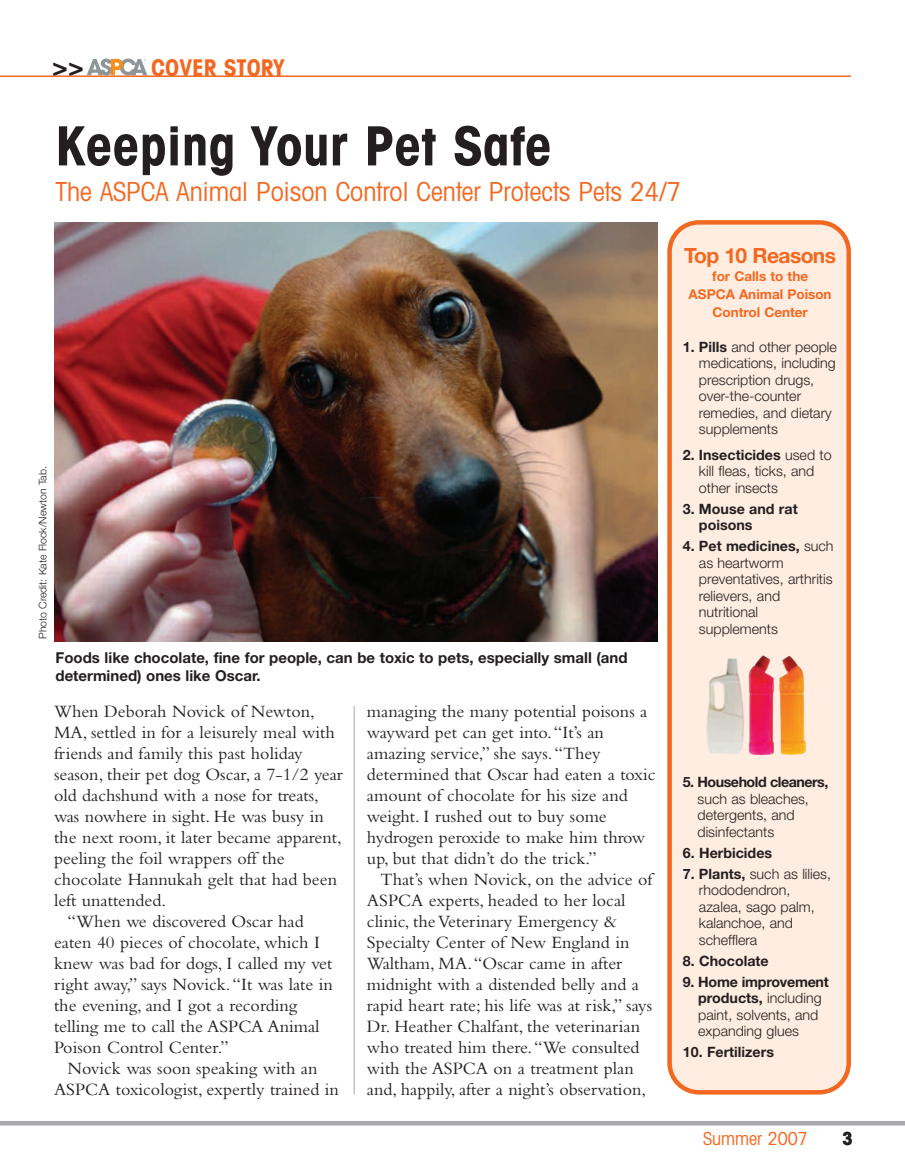
<style>
.page{position:relative;width:905px;height:1175px;background:#fff}
.page>*{position:absolute;margin:0;border:0;box-sizing:border-box;transform-origin:0 0}
.t1{font:700 condensed 54px "Avant Garde";color:#231f20}
.t2{font:condensed 26.25px "Avant Garde";color:#f36821}
.t3{font:700 26.25px "Helvetica Neue";color:#231f20}
.t4{font:700 condensed 23.1px "Avant Garde";color:#f36821}
.t5{font:700 21px "Helvetica Neue";letter-spacing:-.03em;color:#f36821}
.t6{font:18px/21px "Bembo";color:#231f20}
.t7{font:condensed 18px "Avant Garde";color:#f36821}
.t8{font:700 condensed 18px "Avant Garde";color:#231f20}
.t9{font:700 15px/18px "Helvetica Neue";color:#231f20}
.t10{font:300 14.25px/16.5px "Helvetica Neue";color:#231f20}
.t11{font:700 14.25px/16.5px "Helvetica Neue";color:#231f20}
.t12{font:700 14.25px "Helvetica Neue";letter-spacing:-.035em;color:#231f20}
.t13{font:700 13.5px/18px "Helvetica Neue";color:#f36821;text-align:center}
.t14{font:300 10.5px "Helvetica Neue";color:#231f20}
.s1{font-weight:700}
</style>
<div class="page">
<svg style="left:667px;top:220px;width:183px;height:874px;background:#fce1d1"></svg>
<svg style="left:87px;top:59px;width:60px;height:16px"></svg>
<hr style="left:354px;top:706px;width:1px;height:388px;background:#a8a9ad">
<div style="left:0;top:1120px;width:904px;height:5px;background:#a8a9ad"></div>
<hr style="left:0;top:75px;width:850px;height:2px;background:#f36821">
<img style="left:54px;top:222px;width:603px;height:419px">
<img style="left:706px;top:658px;width:36px;height:70px">
<h2 class="t3" style="left:52px;top:57px;width:33px">&gt;&gt;</h2>
<p class="t4" style="left:151px;top:59px;width:135px">COVER STORY</p>
<h1 class="t1" style="left:56px;top:126px;width:498px">Keeping Your Pet Safe</h1>
<h2 class="t2" style="left:56px;top:182px;width:627px">The ASPCA Animal Poison Control Center Protects Pets 24/7</h2>
<p class="t14" style="left:39px;top:639px;width:174px;rotate:-90deg">Photo Credit: Kate Flock/Newton Tab.</p>
<p class="t9" style="left:56px;top:650px;width:573px">Foods like chocolate, fine for people, can be toxic to pets, especially small (and determined) ones like Oscar.</p>
<p class="t5" style="left:684px;top:248px;width:153px">Top 10 Reasons</p>
<p class="t13" style="left:688px;top:269px;width:144px">for Calls to the<br>ASPCA Animal Poison<br>Control Center</p>
<p class="t10" style="left:699px;top:340px;width:139px;text-indent:-16px"><span class="s1">1. Pills</span> and other people medications, including prescription drugs, over-the-counter remedies, and dietary supplements</p>
<p class="t10" style="left:699px;top:448px;width:134px;text-indent:-16px"><span class="s1">2. Insecticides</span> used to kill fleas, ticks, and other insects</p>
<p class="t11" style="left:699px;top:502px;width:100px;text-indent:-16px">3. Mouse and rat poisons</p>
<p class="t10" style="left:699px;top:539px;width:136px;text-indent:-16px"><span class="s1">4. Pet medicines,</span> such as heartworm preventatives, arthritis relievers, and nutritional supplements</p>
<p class="t6" style="left:54px;top:703px;width:262px">When Deborah Novick of Newton,</p>
<p class="t6" style="left:54px;top:724px;width:282px">MA, settled in for a leisurely meal with</p>
<p class="t6" style="left:54px;top:745px;width:250px">friends and family this past holiday</p>
<p class="t6" style="left:54px;top:766px;width:290px">season, their pet dog Oscar, a 7-1/2 year</p>
<p class="t6" style="left:54px;top:787px;width:266px">old dachshund with a nose for treats,</p>
<p class="t6" style="left:54px;top:808px;width:271px">was nowhere in sight. He was busy in</p>
<p class="t6" style="left:54px;top:829px;width:289px">the next room, it later became apparent,</p>
<p class="t6" style="left:54px;top:850px;width:232px">peeling the foil wrappers off the</p>
<p class="t6" style="left:54px;top:871px;width:284px">chocolate Hannukah gelt that had been</p>
<p class="t6" style="left:54px;top:892px;width:114px">left unattended.</p>
<p class="t6" style="left:68px;top:913px;width:238px">“When we discovered Oscar had</p>
<p class="t6" style="left:54px;top:934px;width:267px">eaten 40 pieces of chocolate, which I</p>
<p class="t6" style="left:54px;top:955px;width:280px">knew was bad for dogs, I called my vet</p>
<p class="t6" style="left:54px;top:976px;width:280px">right away,” says Novick.“It was late in</p>
<p class="t6" style="left:54px;top:997px;width:245px">the evening, and I got a recording</p>
<p class="t6" style="left:54px;top:1018px;width:267px">telling me to call the ASPCA Animal</p>
<p class="t6" style="left:54px;top:1039px;width:176px">Poison Control Center.”</p>
<p class="t6" style="left:68px;top:1060px;width:251px">Novick was soon speaking with an</p>
<p class="t6" style="left:54px;top:1081px;width:286px">ASPCA toxicologist, expertly trained in</p>
<p class="t6" style="left:367px;top:703px;width:290px">managing the many potential poisons a wayward pet can get into.“It’s an amazing service,” she says.“They determined that Oscar had eaten a toxic amount of chocolate for his size and weight. I rushed out to buy some hydrogen peroxide to make him throw up, but that didn’t do the trick.”</p>
<p class="t6" style="left:367px;top:871px;width:287px;text-indent:14px">That’s when Novick, on the advice of ASPCA experts, headed to her local clinic, theVeterinary Emergency &amp; Specialty Center of New England in Waltham, MA.“Oscar came in after midnight with a distended belly and a rapid heart rate; his life was at risk,” says Dr. Heather Chalfant, the veterinarian who treated him there.“We consulted with the ASPCA on a treatment plan and, happily, after a night’s observation,</p>
<p class="t12" style="left:682px;top:777px;width:147px">5. Household cleaners,</p>
<p class="t10" style="left:697px;top:791px;width:113px">such as bleaches, detergents, and disinfectants</p>
<p class="t11" style="left:682px;top:845px;width:91px">6. Herbicides</p>
<p class="t10" style="left:699px;top:866px;width:134px;text-indent:-16px"><span class="s1">7. Plants,</span> such as lilies, rhododendron, azalea, sago palm, kalanchoe, and schefflera</p>
<p class="t11" style="left:682px;top:953px;width:87px">8. Chocolate</p>
<p class="t10" style="left:698px;top:974px;width:132px;text-indent:-15px"><span class="s1">9. Home improvement products,</span> including paint, solvents, and expanding glues</p>
<p class="t11" style="left:682px;top:1045px;width:93px">10. Fertilizers</p>
<p class="t7" style="left:703px;top:1131px;width:106px">Summer 2007</p>
<p class="t8" style="left:842px;top:1131px;width:12px">3</p>
</div>
